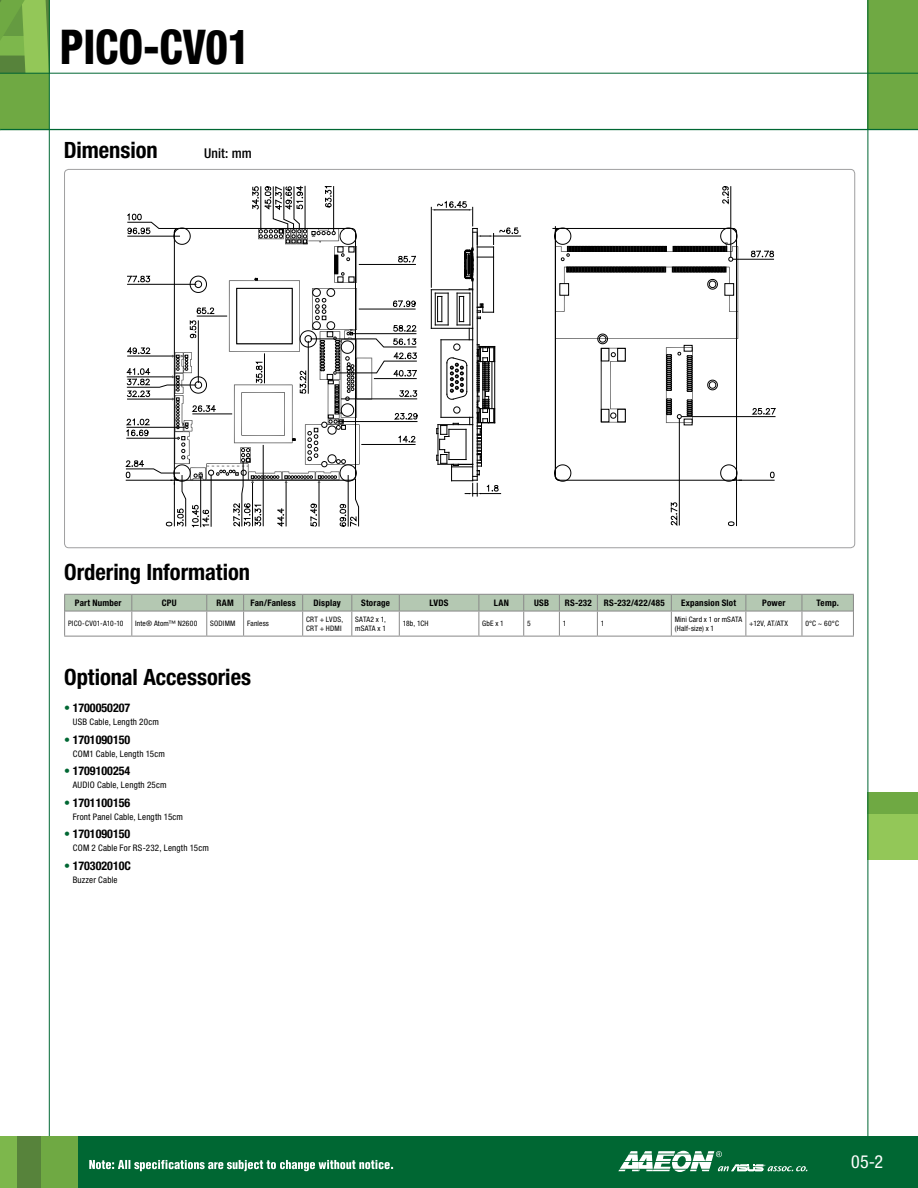
<style>
.page{position:relative;width:918px;height:1188px;background:#fff}
.page>*{position:absolute;margin:0;border:0;box-sizing:border-box;transform-origin:0 0}
.t1{font:800 condensed 48px "Helvetica Neue";letter-spacing:-.01em;color:#000;scale:.9 1}
.t2{font:700 condensed 22.5px "Helvetica Neue";color:#000}
.t3{font:condensed 18px "Helvetica Neue";color:#fff}
.t4{font:500 condensed 13.5px "Helvetica Neue";letter-spacing:.01em;color:#000}
.t5{font:700 condensed 12px "Helvetica Neue";color:#000}
.t6{font:condensed 9px "Helvetica Neue";letter-spacing:.025em;color:#000}
.t7{font:700 condensed 9px "Helvetica Neue";letter-spacing:.025em;color:#000}
.t8{font:condensed 7.5px/9px "Helvetica Neue";letter-spacing:.025em;color:#000}
.s1{color:#006733}
</style>
<div class="page">
<div style="left:867px;top:792px;width:51px;height:39px;background:#6fa943"></div>
<div style="left:867px;top:814px;width:51px;height:46px;background:#93c758"></div>
<div style="left:867px;top:0;width:51px;height:74px;background:#6fa943"></div>
<div style="left:867px;top:73px;width:51px;height:56px;background:#6fa943"></div>
<hr style="left:867px;top:0;width:1px;height:1188px;background:#006733">
<hr style="left:49px;top:0;width:1px;height:1188px;background:#006733">
<div style="left:0;top:1136px;width:918px;height:52px;background:#006733"></div>
<svg style="left:0;top:0;width:49px;height:129px;background:#76ad48"></svg>
<hr style="left:0;top:129px;width:918px;height:1px;background:#006733">
<svg style="left:618px;top:1151px;width:190px;height:21px"></svg>
<div style="left:41px;top:1136px;width:37px;height:52px;background:#6fa943"></div>
<div style="left:17px;top:1136px;width:24px;height:52px;background:#57833b"></div>
<div style="left:0;top:1136px;width:17px;height:52px;background:#7db74c"></div>
<hr style="left:0;top:73px;width:918px;height:1px;background:#006733">
<svg style="left:89px;top:1160px;width:304px;height:11px"></svg>
<hr style="left:207px;top:636px;width:37px;height:1px;background:#898989">
<hr style="left:244px;top:636px;width:59px;height:1px;background:#898989">
<hr style="left:303px;top:636px;width:49px;height:1px;background:#898989">
<hr style="left:352px;top:636px;width:47px;height:1px;background:#898989">
<hr style="left:399px;top:636px;width:80px;height:1px;background:#898989">
<hr style="left:479px;top:636px;width:45px;height:1px;background:#898989">
<hr style="left:524px;top:636px;width:35px;height:1px;background:#898989">
<hr style="left:559px;top:636px;width:38px;height:1px;background:#898989">
<hr style="left:597px;top:636px;width:74px;height:1px;background:#898989">
<hr style="left:671px;top:636px;width:75px;height:1px;background:#898989">
<hr style="left:746px;top:636px;width:56px;height:1px;background:#898989">
<hr style="left:802px;top:636px;width:52px;height:1px;background:#898989">
<svg style="left:64px;top:594px;width:790px;height:42px"></svg>
<hr style="left:64px;top:636px;width:68px;height:1px;background:#898989">
<hr style="left:132px;top:636px;width:75px;height:1px;background:#898989">
<div style="left:684px;top:419px;width:8px;height:6px;border:1px solid #000"></div>
<svg style="left:554px;top:464px;width:17px;height:18px"></svg>
<hr style="left:736px;top:232px;width:1px;height:244px;background:#000">
<hr style="left:559px;top:480px;width:174px;height:1px;background:#000">
<hr style="left:555px;top:232px;width:1px;height:244px;background:#000">
<svg style="left:553px;top:227px;width:186px;height:197px"></svg>
<hr style="left:493px;top:247px;width:1px;height:65px;background:#000">
<hr style="left:431px;top:290px;width:42px;height:1px;background:#000">
<hr style="left:477px;top:228px;width:1px;height:252px;background:#000">
<hr style="left:472px;top:228px;width:1px;height:62px;background:#000">
<hr style="left:431px;top:328px;width:42px;height:1px;background:#000">
<hr style="left:431px;top:290px;width:1px;height:38px;background:#000">
<hr style="left:431px;top:207px;width:1px;height:80px;background:#000">
<svg style="left:431px;top:201px;width:90px;height:81px"></svg>
<svg style="left:435px;top:289px;width:66px;height:207px"></svg>
<svg style="left:720px;top:464px;width:22px;height:21px"></svg>
<hr style="left:736px;top:483px;width:1px;height:43px;background:#000">
<svg style="left:728px;top:521px;width:6px;height:5px"></svg>
<hr style="left:739px;top:480px;width:35px;height:1px;background:#000">
<svg style="left:770px;top:472px;width:5px;height:6px"></svg>
<hr style="left:679px;top:419px;width:1px;height:106px;background:#000">
<svg style="left:671px;top:502px;width:6px;height:24px"></svg>
<hr style="left:682px;top:416px;width:93px;height:1px;background:#000">
<svg style="left:752px;top:408px;width:24px;height:7px"></svg>
<hr style="left:733px;top:259px;width:41px;height:1px;background:#000">
<svg style="left:751px;top:251px;width:23px;height:6px"></svg>
<hr style="left:731px;top:187px;width:1px;height:70px;background:#000">
<svg style="left:722px;top:186px;width:7px;height:18px"></svg>
<svg style="left:125px;top:186px;width:292px;height:341px"></svg>
<h1 class="t1" style="left:60px;top:18px;width:213px">PICO-CV01</h1>
<h2 class="t2" style="left:64px;top:136px;width:95px">Dimension</h2>
<h3 class="t4" style="left:204px;top:145px;width:49px">Unit: mm</h3>
<h2 class="t2" style="left:64px;top:559px;width:187px">Ordering Information</h2>
<p class="t7" style="left:75px;top:597px;width:48px">Part Number</p>
<p class="t7" style="left:162px;top:597px;width:16px">CPU</p>
<p class="t7" style="left:217px;top:597px;width:19px">RAM</p>
<p class="t7" style="left:250px;top:597px;width:47px">Fan/Fanless</p>
<p class="t7" style="left:314px;top:597px;width:29px">Display</p>
<p class="t7" style="left:361px;top:597px;width:30px">Storage</p>
<p class="t7" style="left:430px;top:597px;width:21px">LVDS</p>
<p class="t7" style="left:494px;top:597px;width:17px">LAN</p>
<p class="t7" style="left:534px;top:597px;width:16px">USB</p>
<p class="t7" style="left:565px;top:597px;width:28px">RS-232</p>
<p class="t7" style="left:604px;top:597px;width:62px">RS-232/422/485</p>
<p class="t7" style="left:681px;top:597px;width:57px">Expansion Slot</p>
<p class="t7" style="left:762px;top:597px;width:25px">Power</p>
<p class="t7" style="left:817px;top:597px;width:24px">Temp.</p>
<p class="t8" style="left:68px;top:619px;width:57px">PICO-CV01-A10-10</p>
<p class="t8" style="left:135px;top:619px;width:64px">Inte® Atom™ N2600</p>
<p class="t8" style="left:210px;top:619px;width:27px">SODIMM</p>
<p class="t8" style="left:247px;top:619px;width:23px">Fanless</p>
<p class="t8" style="left:306px;top:614px;width:39px">CRT + LVDS,<br>CRT + HDMI</p>
<p class="t8" style="left:355px;top:614px;width:32px">SATA2 x 1, mSATA x 1</p>
<p class="t8" style="left:403px;top:619px;width:27px">18b, 1CH</p>
<p class="t8" style="left:482px;top:619px;width:23px">GbE x 1</p>
<p class="t8" style="left:527px;top:619px;width:5px">5</p>
<p class="t8" style="left:563px;top:619px;width:5px">1</p>
<p class="t8" style="left:601px;top:619px;width:5px">1</p>
<p class="t8" style="left:675px;top:614px;width:69px">Mini Card x 1 or mSATA (Half-size) x 1</p>
<p class="t8" style="left:749px;top:619px;width:40px">+12V, AT/ATX</p>
<p class="t8" style="left:805px;top:619px;width:35px">0°C ~ 60°C</p>
<h2 class="t2" style="left:64px;top:663px;width:188px">Optional Accessories</h2>
<h3 class="t5" style="left:64px;top:701px;width:68px"><span class="s1">•</span> 1700050207</h3>
<p class="t6" style="left:73px;top:717px;width:88px">USB Cable, Length 20cm</p>
<h3 class="t5" style="left:64px;top:732px;width:68px"><span class="s1">•</span> 1701090150</h3>
<p class="t6" style="left:73px;top:748px;width:94px">COM1 Cable, Length 15cm</p>
<h3 class="t5" style="left:64px;top:764px;width:68px"><span class="s1">•</span> 1709100254</h3>
<p class="t6" style="left:73px;top:780px;width:95px">AUDIO Cable, Length 25cm</p>
<h3 class="t5" style="left:64px;top:795px;width:68px"><span class="s1">•</span> 1701100156</h3>
<p class="t6" style="left:73px;top:811px;width:112px">Front Panel Cable, Length 15cm</p>
<h3 class="t5" style="left:64px;top:827px;width:68px"><span class="s1">•</span> 1701090150</h3>
<p class="t6" style="left:73px;top:843px;width:138px">COM 2 Cable For RS-232, Length 15cm</p>
<h3 class="t5" style="left:64px;top:859px;width:68px"><span class="s1">•</span> 170302010C</h3>
<p class="t6" style="left:73px;top:875px;width:46px">Buzzer Cable</p>
<h3 class="t3" style="left:851px;top:1151px;width:33px">05-2</h3>
</div>
